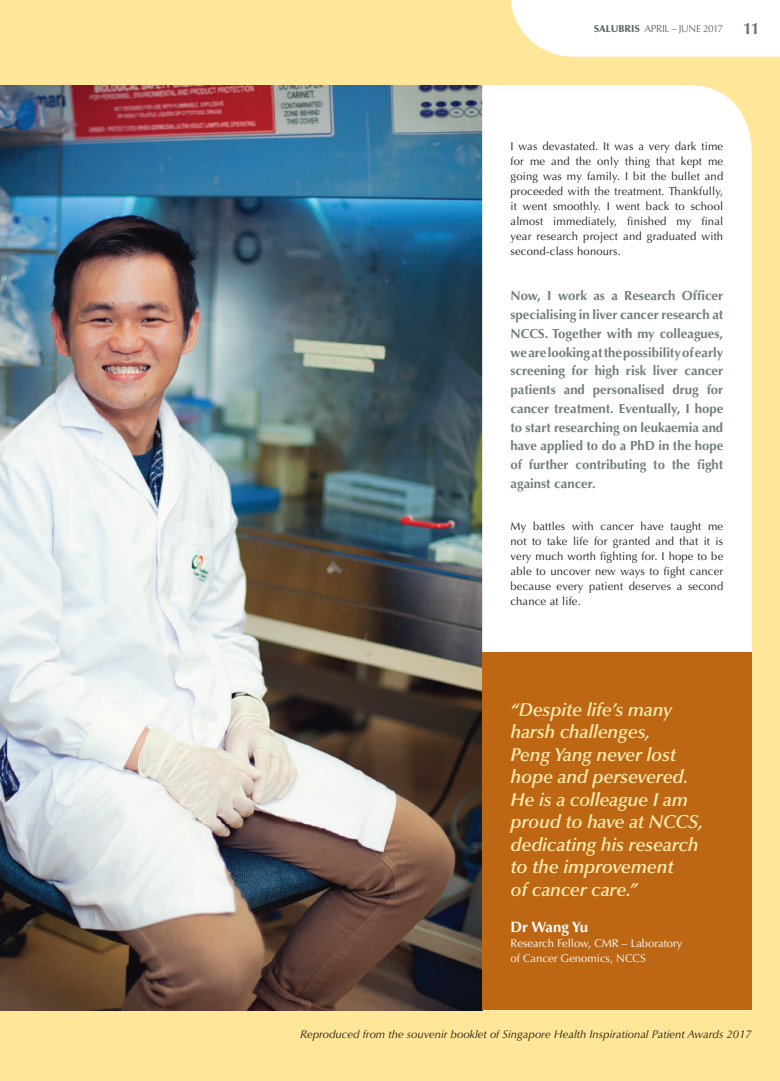
<style>
.page{position:relative;width:780px;height:1081px;background:#ffe698}
.page>*{position:absolute;margin:0;border:0;box-sizing:border-box;transform-origin:0 0}
.t1{font:italic 600 18.75px/22.5px "Optima LT Std";letter-spacing:-.01em;color:#ffecb0}
.t2{font:700 15px "Optima LT Std";color:#fff}
.t3{font:700 13.12px/18.8px "Optima LT Std";color:#717f77;text-align:justify}
.t4{font:11.25px/15px "Optima LT Std";letter-spacing:.015em;color:#231f20;text-align:justify}
.t5{font:italic 11.25px "Optima LT Std";color:#231f20}
.t6{font:11.25px/15px "Optima LT Std";color:#fff}
.t7{font:10px "Optima LT Std";letter-spacing:-.035em;color:#5b6a61}
.s1{font-weight:900}
.s2{font-weight:700;font-size:16.25px;color:#697870}
</style>
<div class="page">
<img style="left:0;top:85px;width:482px;height:925px">
<div style="left:482px;top:85px;width:269px;height:567px;background:#fff"></div>
<div style="left:482px;top:652px;width:269px;height:358px;background:#bd6714"></div>
<svg style="left:510px;top:0;width:270px;height:57px;background:#fffdf8"></svg>
<p class="t7" style="left:593px;top:23px;width:168px"><span class="s1">SALUBRIS</span> APRIL – JUNE 2017 <span class="s2">11</span></p>
<p class="t4" style="left:510px;top:139px;width:214px">I was devastated. It was a very dark time for me and the only thing that kept me going was my family. I bit the bullet and proceeded with the treatment. Thankfully, it went smoothly. I went back to school almost immediately, finished my final year research project and graduated with second-class honours.</p>
<p class="t3" style="left:510px;top:287px;width:214px">Now, I work as a Research Officer specialising in liver cancer research at NCCS. Together with my colleagues, we are looking at the possibility of early screening for high risk liver cancer patients and personalised drug for cancer treatment. Eventually, I hope to start researching on leukaemia and have applied to do a PhD in the hope of further contributing to the fight against cancer.</p>
<p class="t4" style="left:510px;top:518px;width:214px">My battles with cancer have taught me not to take life for granted and that it is very much worth fighting for. I hope to be able to uncover new ways to fight cancer because every patient deserves a second chance at life.</p>
<p class="t1" style="left:510px;top:698px;width:194px">“Despite life’s many harsh challenges,<br>Peng Yang never lost hope and persevered.<br>He is a colleague I am proud to have at NCCS, dedicating his research to the improvement<br>of cancer care.”</p>
<p class="t2" style="left:510px;top:918px;width:79px">Dr Wang Yu</p>
<p class="t6" style="left:510px;top:935px;width:173px">Research Fellow, CMR – Laboratory of Cancer Genomics, NCCS</p>
<p class="t5" style="left:300px;top:1028px;width:453px">Reproduced from the souvenir booklet of Singapore Health Inspirational Patient Awards 2017</p>
</div>
